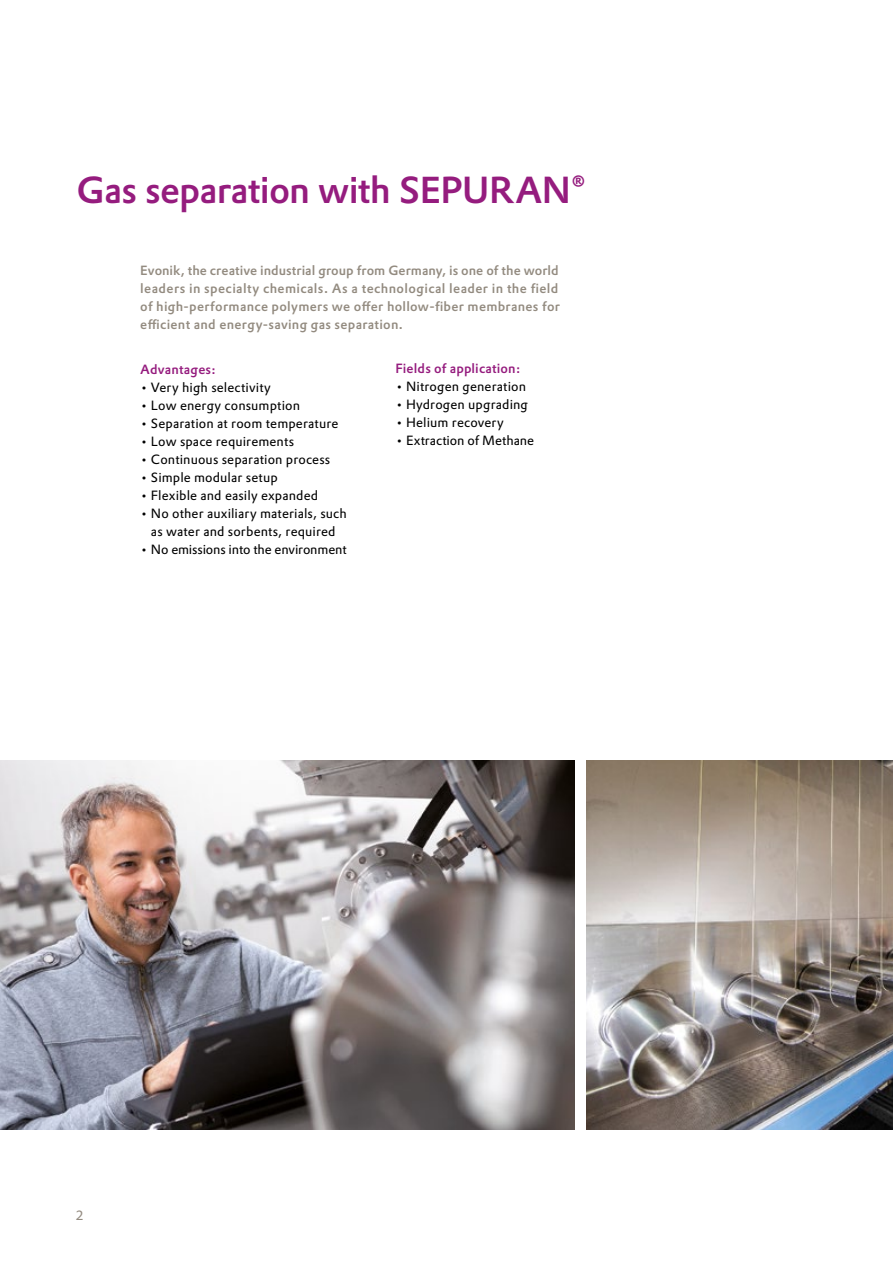
<style>
.page{position:relative;width:893px;height:1263px;background:#fff}
.page>*{position:absolute;margin:0;border:0;box-sizing:border-box;transform-origin:0 0}
.t1{font:500 36.9px "Evonik Prokyon";letter-spacing:-.02em;color:#951c7e}
.t2{font:13.2px/18px "Evonik Prokyon";letter-spacing:.01em;color:#000;text-align:center}
.t3{font:500 13.2px/18px "Evonik Prokyon";letter-spacing:.025em;color:#938b80}
.t4{font:500 13.2px "Evonik Prokyon";letter-spacing:.01em;color:#951c7e}
.t5{font:13.2px "Evonik Prokyon";letter-spacing:-.01em;color:#000}
.t6{font:13.2px "Evonik Prokyon";color:#938b80}
</style>
<div class="page">
<img style="left:587px;top:760px;width:306px;height:370px">
<img style="left:0;top:760px;width:574px;height:370px">
<h1 class="t1" style="left:77px;top:160px;width:511px">Gas separation with SEPURAN®</h1>
<p class="t3" style="left:140px;top:260px;width:421px">Evonik, the creative industrial group from Germany, is one of the world leaders in specialty chemicals. As a technological leader in the field of high-performance polymers we offer hollow-fiber membranes for efficient and energy-saving gas separation.</p>
<p class="t4" style="left:140px;top:358px;width:77px">Advantages:</p>
<p class="t2" style="left:140px;top:377px;width:132px">• Very high selectivity</p>
<p class="t2" style="left:140px;top:395px;width:161px">• Low energy consumption</p>
<p class="t2" style="left:140px;top:413px;width:200px">• Separation at room temperature</p>
<p class="t2" style="left:140px;top:431px;width:155px">• Low space requirements</p>
<p class="t2" style="left:140px;top:449px;width:191px">• Continuous separation process</p>
<p class="t2" style="left:140px;top:467px;width:139px">• Simple modular setup</p>
<p class="t2" style="left:140px;top:485px;width:179px">• Flexible and easily expanded</p>
<p class="t2" style="left:140px;top:503px;width:208px">• No other auxiliary materials, such as water and sorbents, required</p>
<p class="t5" style="left:140px;top:539px;width:208px">• No emissions into the environment</p>
<p class="t4" style="left:395px;top:358px;width:127px">Fields of application:</p>
<p class="t2" style="left:395px;top:377px;width:132px">• Nitrogen generation</p>
<p class="t2" style="left:395px;top:395px;width:134px">• Hydrogen upgrading</p>
<p class="t2" style="left:395px;top:413px;width:110px">• Helium recovery</p>
<p class="t2" style="left:395px;top:431px;width:140px">• Extraction of Methane</p>
<p class="t6" style="left:77px;top:1205px;width:8px">2</p>
</div>
